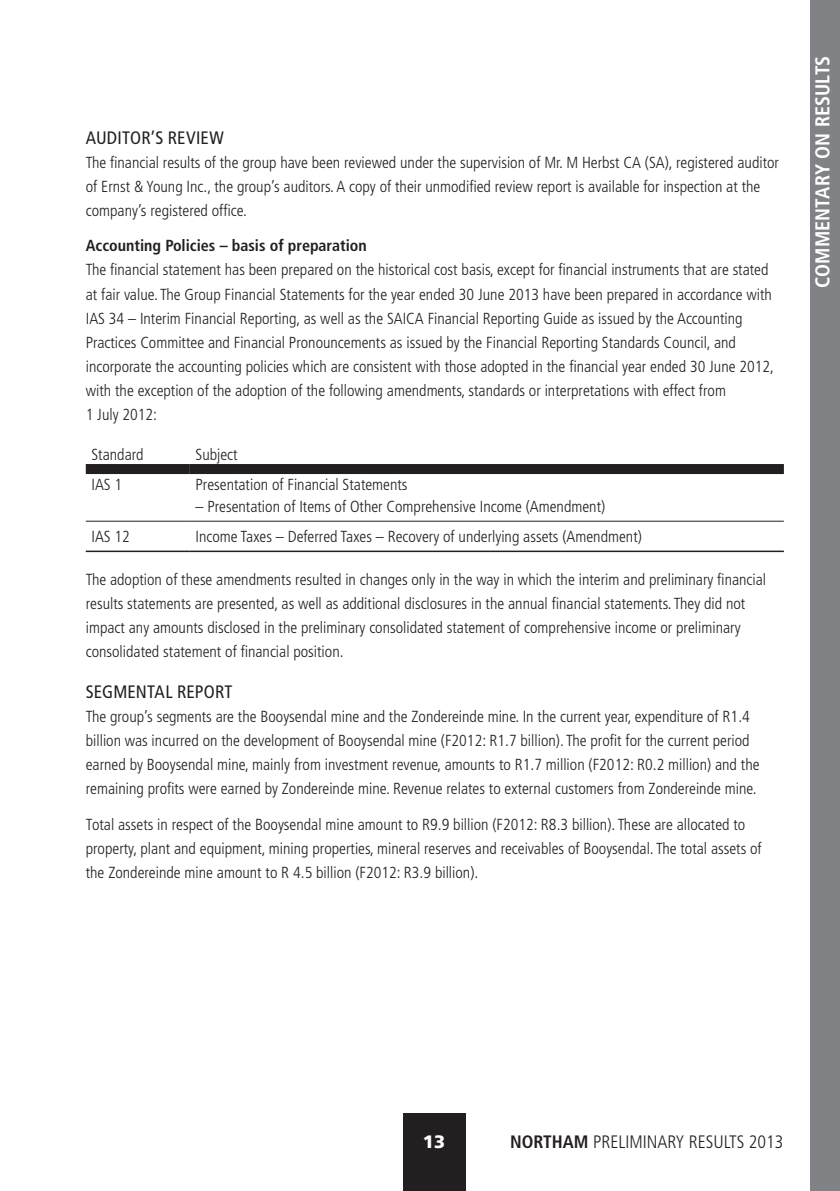
<style>
.page{position:relative;width:840px;height:1191px;background:#fff}
.page>*{position:absolute;margin:0;border:0;box-sizing:border-box;transform-origin:0 0}
.Main_Heading_new{font:700 condensed 20px "Frutiger";letter-spacing:.01em;color:#fff}
.Heading_Graphs{font:condensed 18px "Frutiger";letter-spacing:.01em;color:#231f20}
.t1{font:300 condensed 18px "Frutiger";color:#231f20}
.t2{font:900 18px "Frutiger";color:#fff}
.Small_copy{font:300 condensed 16px/24px "Frutiger";color:#231f20}
.Small_copy-2{font:700 condensed 16px "Frutiger";color:#231f20}
.s1{font-weight:700}
</style>
<div class="page">
<div style="left:403px;top:1113px;width:63px;height:78px;background:#231f20"></div>
<div style="left:810px;top:0;width:29px;height:1191px;background:#808285"></div>
<div style="left:86px;top:464px;width:104px;height:10px;background:#231f20"></div>
<div style="left:190px;top:464px;width:593px;height:10px;background:#231f20"></div>
<hr style="left:86px;top:550px;width:104px;height:2px;background:#231f20">
<hr style="left:190px;top:550px;width:593px;height:2px;background:#231f20">
<hr style="left:86px;top:521px;width:104px;height:1px;background:#231f20">
<hr style="left:190px;top:521px;width:593px;height:1px;background:#231f20">
<p class="Heading_Graphs" style="left:86px;top:127px;width:139px">AUDITOR’S REVIEW</p>
<p class="Small_copy" style="left:86px;top:151px;width:694px">The financial results of the group have been reviewed under the supervision of Mr. M Herbst CA (SA), registered auditor of Ernst &amp; Young Inc., the group’s auditors. A copy of their unmodified review report is available for inspection at the company’s registered office.</p>
<p class="Small_copy-2" style="left:86px;top:236px;width:282px">Accounting Policies – basis of preparation</p>
<p class="Small_copy" style="left:86px;top:258px;width:689px">The financial statement has been prepared on the historical cost basis, except for financial instruments that are stated at fair value. The Group Financial Statements for the year ended 30 June 2013 have been prepared in accordance with IAS 34 – Interim Financial Reporting, as well as the SAICA Financial Reporting Guide as issued by the Accounting Practices Committee and Financial Pronouncements as issued by the Financial Reporting Standards Council, and incorporate the accounting policies which are consistent with those adopted in the financial year ended 30 June 2012, with the exception of the adoption of the following amendments, standards or interpretations with effect from<br>1 July 2012:</p>
<p class="Small_copy" style="left:91px;top:442px;width:54px">Standard</p>
<p class="Small_copy" style="left:195px;top:442px;width:44px">Subject</p>
<p class="Small_copy" style="left:91px;top:473px;width:32px">IAS 1</p>
<p class="Small_copy" style="left:195px;top:473px;width:213px">Presentation of Financial Statements</p>
<p class="Small_copy" style="left:195px;top:495px;width:411px">– Presentation of Items of Other Comprehensive Income (Amendment)</p>
<p class="Small_copy" style="left:91px;top:525px;width:40px">IAS 12</p>
<p class="Small_copy" style="left:195px;top:525px;width:447px">Income Taxes – Deferred Taxes – Recovery of underlying assets (Amendment)</p>
<p class="Small_copy" style="left:86px;top:568px;width:681px">The adoption of these amendments resulted in changes only in the way in which the interim and preliminary financial results statements are presented, as well as additional disclosures in the annual financial statements. They did not impact any amounts disclosed in the preliminary consolidated statement of comprehensive income or preliminary consolidated statement of financial position.</p>
<p class="Heading_Graphs" style="left:86px;top:681px;width:148px">SEGMENTAL REPORT</p>
<p class="Small_copy" style="left:86px;top:705px;width:675px">The group’s segments are the Booysendal mine and the Zondereinde mine. In the current year, expenditure of R1.4 billion was incurred on the development of Booysendal mine (F2012: R1.7 billion). The profit for the current period earned by Booysendal mine, mainly from investment revenue, amounts to R1.7 million (F2012: R0.2 million) and the remaining profits were earned by Zondereinde mine. Revenue relates to external customers from Zondereinde mine.</p>
<p class="Small_copy" style="left:86px;top:812px;width:677px">Total assets in respect of the Booysendal mine amount to R9.9 billion (F2012: R8.3 billion). These are allocated to property, plant and equipment, mining properties, mineral reserves and receivables of Booysendal. The total assets of the Zondereinde mine amount to R 4.5 billion (F2012: R3.9 billion).</p>
<p class="Main_Heading_new" style="left:810px;top:288px;width:234px;rotate:-90deg">COMMENTARY ON RESULTS</p>
<p class="t2" style="left:423px;top:1131px;width:24px">13</p>
<p class="t1" style="left:510px;top:1131px;width:275px"><span class="s1">NORTHAM</span> PRELIMINARY RESULTS 2013</p>
</div>
